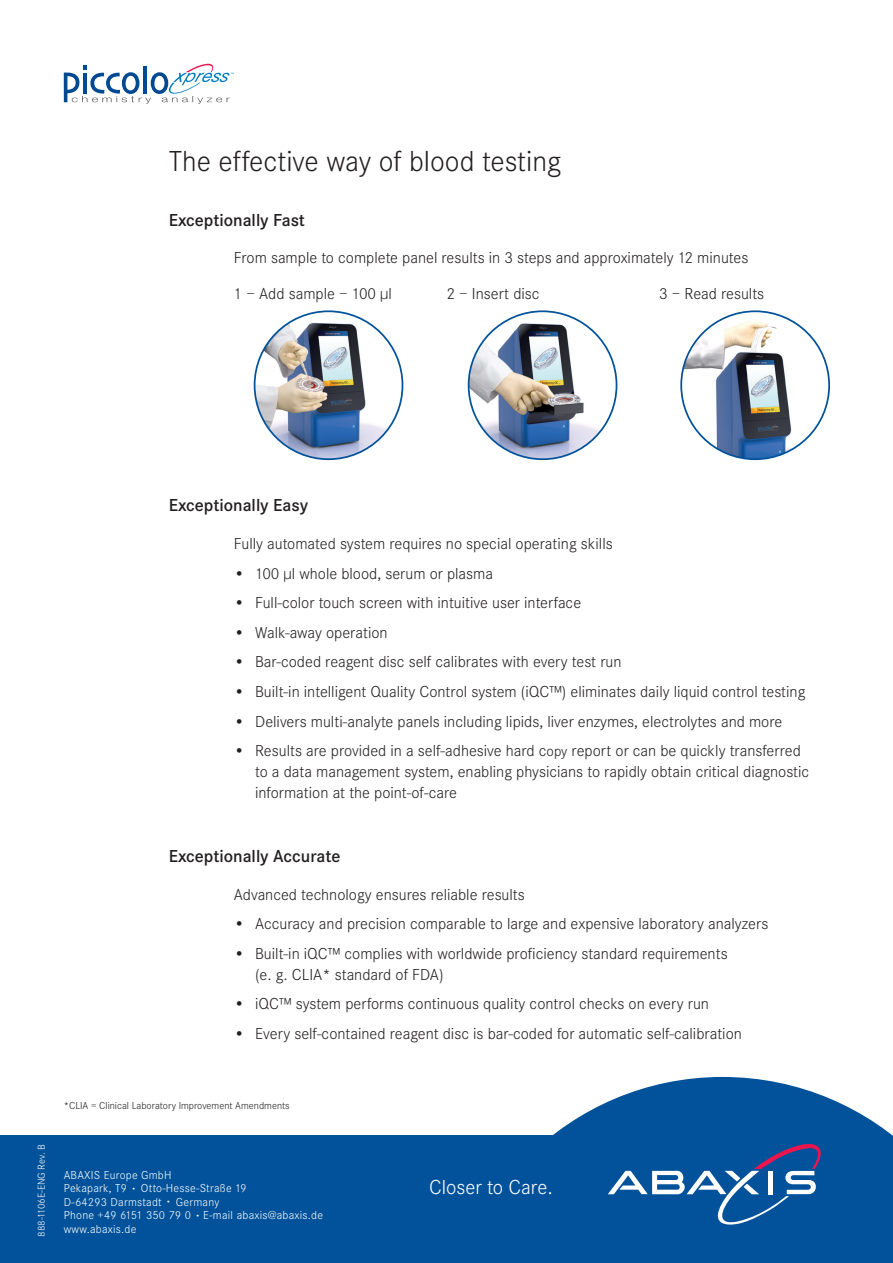
<style>
.page{position:relative;width:893px;height:1263px;background:#fff}
.page>*{position:absolute;margin:0;border:0;box-sizing:border-box;transform-origin:0 0}
.t1{font:300 30px "Corporate S";color:#231f20}
.t2{font:300 21px "Corporate S";color:#fff}
.t3{font:600 18px "Corporate S";color:#231f20}
.t4{font:300 16.5px/21px "Corporate S";color:#231f20}
.t5{font:300 12px/13.5px "Corporate S";letter-spacing:.02em;color:#fff}
.t6{font:300 10.5px "Corporate S";color:#231f20}
.t7{font:300 10.5px "Corporate S";color:#fff}
.s1{font-size:15px}
.s2{font-size:7.05px}
</style>
<div class="page">
<svg style="left:64px;top:63px;width:170px;height:41px"></svg>
<div style="left:0;top:1135px;width:608px;height:128px;background:#01529a"></div>
<svg style="left:553px;top:1077px;width:340px;height:186px;fill:#01529a"></svg>
<svg style="left:608px;top:1138px;width:221px;height:88px;background:#2265a4"></svg>
<img style="left:255px;top:311px;width:147px;height:148px;border-radius:74px">
<img style="left:469px;top:311px;width:147px;height:148px;border-radius:74px">
<img style="left:681px;top:311px;width:148px;height:148px;border-radius:72px">
<h1 class="t1" style="left:169px;top:145px;width:394px">The effective way of blood testing</h1>
<p class="t3" style="left:169px;top:210px;width:138px">Exceptionally Fast</p>
<p class="t4" style="left:234px;top:248px;width:516px">From sample to complete panel results in 3 steps and approximately 12 minutes</p>
<p class="t4" style="left:234px;top:283px;width:160px">1 – Add sample – 100 μl</p>
<p class="t4" style="left:446px;top:283px;width:95px">2 – Insert disc</p>
<p class="t4" style="left:659px;top:283px;width:107px">3 – Read results</p>
<p class="t3" style="left:169px;top:495px;width:141px">Exceptionally Easy</p>
<p class="t4" style="left:234px;top:534px;width:380px">Fully automated system requires no special operating skills</p>
<p class="t4" style="left:234px;top:563px;width:261px">• 100 μl whole blood, serum or plasma</p>
<p class="t4" style="left:234px;top:593px;width:349px">• Full-color touch screen with intuitive user interface</p>
<p class="t4" style="left:234px;top:622px;width:155px">• Walk-away operation</p>
<p class="t4" style="left:234px;top:652px;width:389px">• Bar-coded reagent disc self calibrates with every test run</p>
<p class="t4" style="left:234px;top:681px;width:573px">• Built-in intelligent Quality Control system (iQC™) eliminates daily liquid control testing</p>
<p class="t4" style="left:234px;top:711px;width:550px">• Delivers multi-analyte panels including lipids, liver enzymes, electrolytes and more</p>
<p class="t4" style="left:255px;top:740px;width:556px;text-indent:-21px">• Results are provided in a self-adhesive hard c<span class="s1">opy</span> report or can be quickly transferred to a data management system, enabling physicians to rapidly obtain critical diagnostic information at the point-of-care</p>
<p class="t3" style="left:169px;top:845px;width:173px">Exceptionally Accurate</p>
<p class="t4" style="left:234px;top:884px;width:292px">Advanced technology ensures reliable results</p>
<p class="t4" style="left:234px;top:913px;width:536px">• Accuracy and precision comparable to large and expensive laboratory analyzers</p>
<p class="t4" style="left:255px;top:943px;width:474px;text-indent:-21px">• Built-in iQC™ complies with worldwide proficiency standard requirements (e. g. CLIA* standard of FDA)</p>
<p class="t4" style="left:234px;top:993px;width:477px">• iQC™ system performs continuous quality control checks on every run</p>
<p class="t4" style="left:234px;top:1023px;width:510px">• Every self-contained reagent disc is bar-coded for automatic self-calibration</p>
<p class="t7" style="left:36px;top:1236px;width:94px;rotate:-90deg">888-1106E-ENG Rev. B</p>
<p class="t6" style="left:64px;top:1100px;width:227px">*CLIA = Clinical Laboratory Improvement Amendments</p>
<p class="t5" style="left:64px;top:1168px;width:261px">ABAXIS Europe GmbH<br>Pekapark, T9 <span class="s2">•</span> Otto-Hesse-Straße 19<br>D-64293 Darmstadt <span class="s2">•</span> Germany<br>Phone +49 6151 350 79 0 <span class="s2">•</span> E-mail abaxis@abaxis.de www.abaxis.de</p>
<p class="t2" style="left:429px;top:1176px;width:125px">Closer to Care.</p>
</div>
